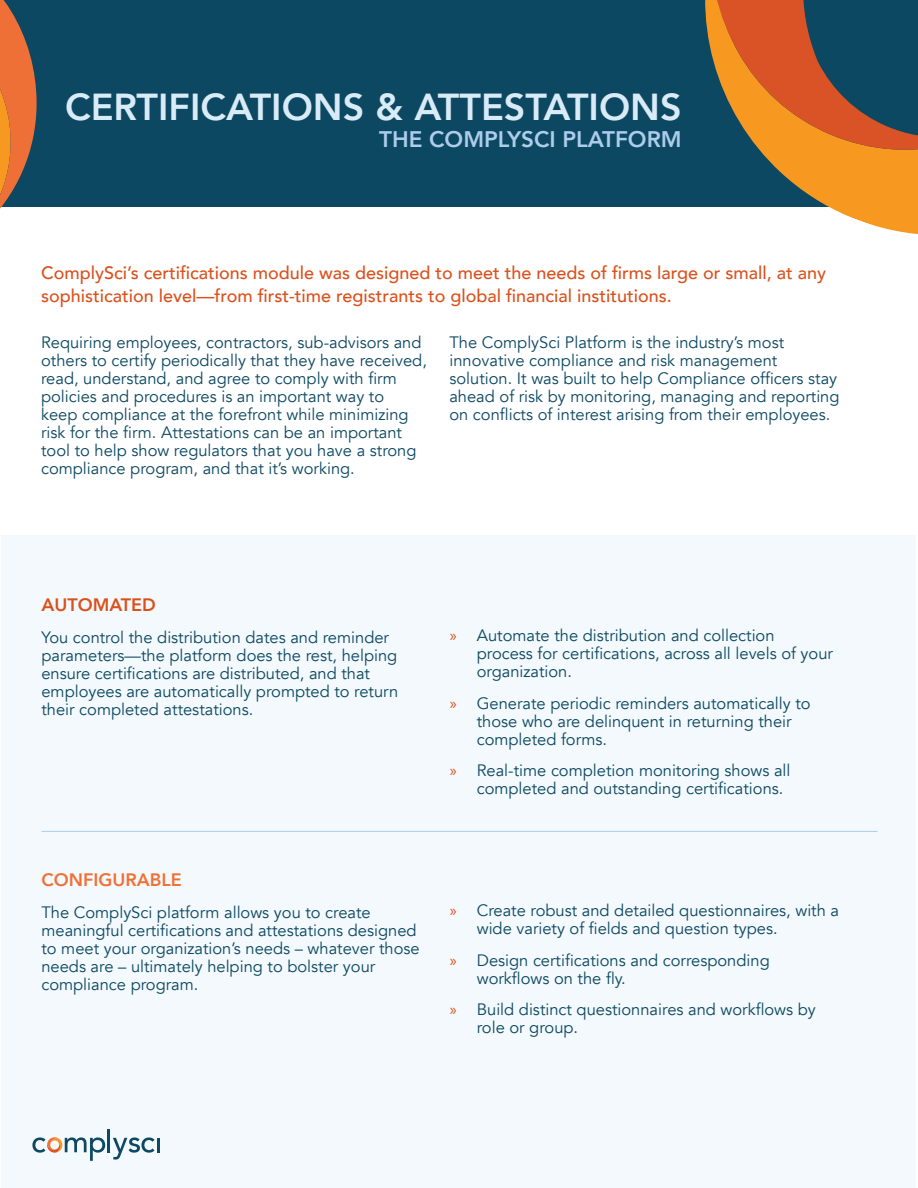
<style>
.page{position:relative;width:918px;height:1188px;background:#fff}
.page>*{position:absolute;margin:0;border:0;box-sizing:border-box;transform-origin:0 0}
.t1{font:800 37.5px "Avenir";color:#d9ebf7}
.Cover___H2{font:800 22.5px "Avenir";color:#accdeb}
.Callout___Body{font:500 18px/22.5px "Avenir";color:#da511d}
.t2{font:800 18px "Avenir";color:#f07138}
.t3{font:800 18px "Avenir";color:#da511d}
.Body_Primary{font:16.5px/18px "Avenir";color:#0c4861}
.s1{font-family:"Myriad Pro";color:#da511d}
</style>
<div class="page">
<div style="left:2px;top:536px;width:914px;height:652px;background:#f3f9fc"></div>
<div style="left:0;top:0;width:918px;height:207px;background:#0c4861"></div>
<svg style="left:705px;top:0;width:213px;height:234px"></svg>
<svg style="left:706px;top:0;width:212px;height:221px"></svg>
<svg style="left:0;top:0;width:37px;height:209px"></svg>
<hr style="left:107px;top:1129px;width:3px;height:23px;background:#0e4963">
<svg style="left:113px;top:1137px;width:42px;height:23px"></svg>
<hr style="left:157px;top:1138px;width:3px;height:14px;background:#0e4963">
<svg style="left:32px;top:1137px;width:73px;height:24px"></svg>
<hr style="left:41px;top:831px;width:836px;height:1px;background:#accdeb">
<h1 class="t1" style="left:65px;top:77px;width:618px">CERTIFICATIONS &amp; ATTESTATIONS</h1>
<p class="Cover___H2" style="left:379px;top:121px;width:304px">THE COMPLYSCI PLATFORM</p>
<p class="Callout___Body" style="left:41px;top:261px;width:787px">ComplySci’s certifications module was designed to meet the needs of firms large or small, at any sophistication level—from first-time registrants to global financial institutions.</p>
<p class="Body_Primary" style="left:41px;top:334px;width:387px">Requiring employees, contractors, sub-advisors and others to certify periodically that they have received, read, understand, and agree to comply with firm policies and procedures is an important way to<br>keep compliance at the forefront while minimizing risk for the firm. Attestations can be an important tool to help show regulators that you have a strong compliance program, and that it’s working.</p>
<p class="Body_Primary" style="left:449px;top:334px;width:392px">The ComplySci Platform is the industry’s most innovative compliance and risk management solution. It was built to help Compliance officers stay ahead of risk by monitoring, managing and reporting on conflicts of interest arising from their employees.</p>
<h4 class="t3" style="left:41px;top:591px;width:116px">AUTOMATED</h4>
<p class="Body_Primary" style="left:41px;top:628px;width:358px">You control the distribution dates and reminder parameters—the platform does the rest, helping ensure certifications are distributed, and that employees are automatically prompted to return their completed attestations.</p>
<p class="Body_Primary" style="left:477px;top:627px;width:358px;text-indent:-27px"><span class="s1">»</span> Automate the distribution and collection process for certifications, across all levels of your organization.</p>
<p class="Body_Primary" style="left:477px;top:694px;width:335px;text-indent:-27px"><span class="s1">»</span> Generate periodic reminders automatically to those who are delinquent in returning their completed forms.</p>
<p class="Body_Primary" style="left:477px;top:762px;width:315px;text-indent:-27px"><span class="s1">»</span> Real-time completion monitoring shows all completed and outstanding certifications.</p>
<h4 class="t2" style="left:41px;top:866px;width:142px">CONFIGURABLE</h4>
<h4 class="Body_Primary" style="left:41px;top:903px;width:380px">The ComplySci platform allows you to create meaningful certifications and attestations designed to meet your organization’s needs – whatever those needs are – ultimately helping to bolster your compliance program.</h4>
<p class="Body_Primary" style="left:477px;top:902px;width:364px;text-indent:-27px"><span class="s1">»</span> Create robust and detailed questionnaires, with a wide variety of fields and question types.</p>
<p class="Body_Primary" style="left:477px;top:951px;width:295px;text-indent:-27px"><span class="s1">»</span> Design certifications and corresponding workflows on the fly.</p>
<p class="Body_Primary" style="left:477px;top:1001px;width:341px;text-indent:-27px"><span class="s1">»</span> Build distinct questionnaires and workflows by role or group.</p>
</div>
